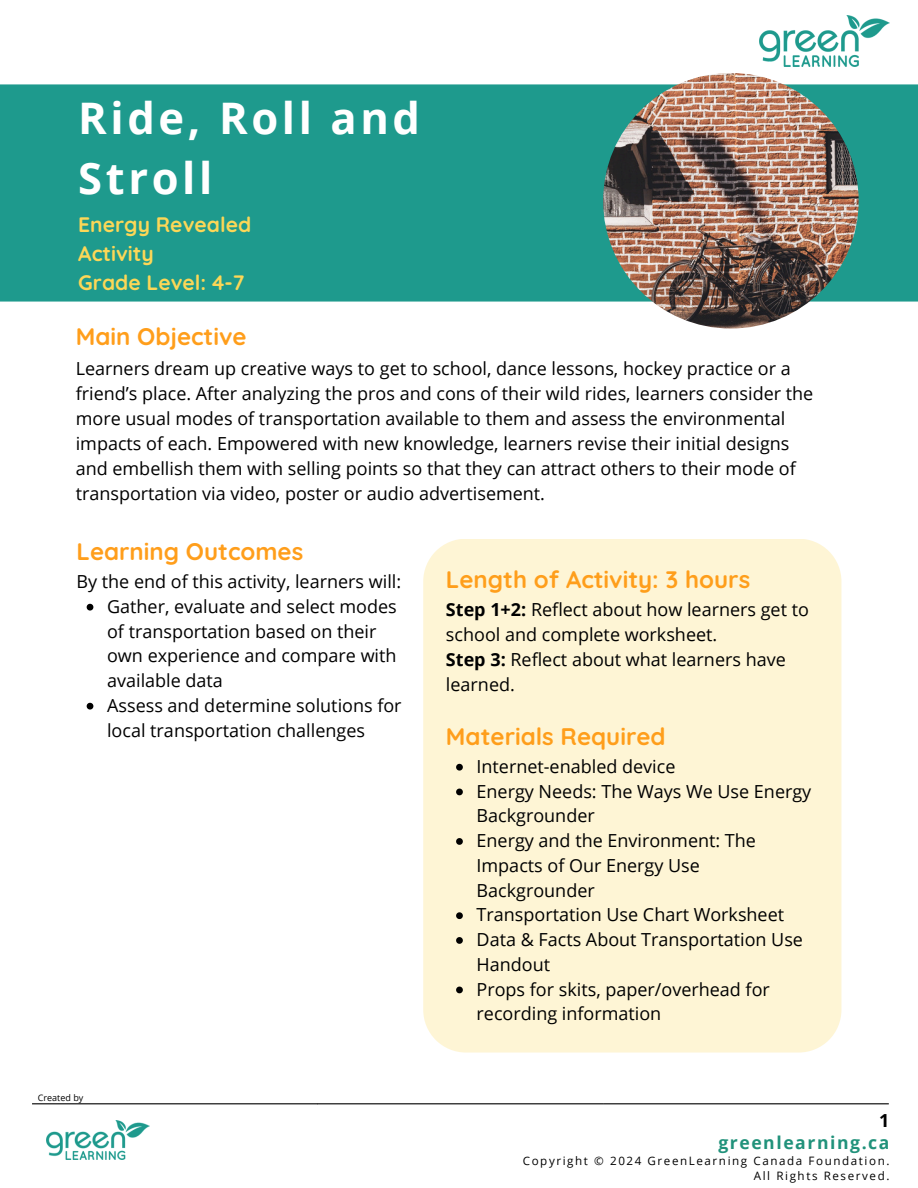
<style>
.page{position:relative;width:918px;height:1188px;background:#fff}
.page>*{position:absolute;margin:0;border:0;box-sizing:border-box;transform-origin:0 0}
.t1{font:700 43.5px/60.8px "Open Sans";letter-spacing:.085em;color:#fff}
.t2{font:700 24px "Quicksand";color:#ff9e1b}
.t3{font:700 21px/29.2px "Quicksand";color:#fcd757}
.t4{font:18px/24.8px "Open Sans";color:#000}
.t5{font:700 18px "Open Sans";color:#000}
.t6{font:700 17.55px "Open Sans";letter-spacing:.09em;color:#21927b}
.t7{font:11.55px/15.5px "Open Sans";letter-spacing:.14em;color:#000;text-align:right}
.t8{font:9px "Open Sans";color:#000}
.s1{font-weight:700}
</style>
<div class="page">
<img style="left:760px;top:16px;width:129px;height:51px">
<div style="left:0;top:84px;width:918px;height:218px;background:#1e9a8d"></div>
<img style="left:603px;top:73px;width:256px;height:256px;border-radius:50%">
<div style="left:423px;top:539px;width:418px;height:514px;background:#fef5d5"></div>
<svg style="left:456px;top:764px;width:7px;height:7px"></svg>
<svg style="left:456px;top:789px;width:7px;height:6px"></svg>
<svg style="left:456px;top:838px;width:7px;height:7px"></svg>
<svg style="left:456px;top:912px;width:7px;height:7px"></svg>
<svg style="left:456px;top:937px;width:7px;height:7px"></svg>
<svg style="left:456px;top:987px;width:7px;height:6px"></svg>
<hr style="left:32px;top:1103px;width:286px;height:1px;background:#000">
<hr style="left:317px;top:1103px;width:286px;height:1px;background:#000">
<hr style="left:603px;top:1103px;width:286px;height:1px;background:#000">
<img style="left:47px;top:1120px;width:102px;height:40px">
<svg style="left:87px;top:604px;width:6px;height:7px"></svg>
<svg style="left:87px;top:703px;width:6px;height:7px"></svg>
<p class="t1" style="left:78px;top:86px;width:343px">Ride, Roll and<br>Stroll</p>
<p class="t3" style="left:78px;top:209px;width:174px">Energy Revealed<br>Activity<br>Grade Level: 4-7</p>
<p class="t2" style="left:76px;top:321px;width:173px">Main Objective</p>
<p class="t4" style="left:76px;top:356px;width:739px">Learners dream up creative ways to get to school, dance lessons, hockey practice or a friend’s place. After analyzing the pros and cons of their wild rides, learners consider the more usual modes of transportation available to them and assess the environmental impacts of each. Empowered with new knowledge, learners revise their initial designs and embellish them with selling points so that they can attract others to their mode of transportation via video, poster or audio advertisement.</p>
<p class="t2" style="left:77px;top:536px;width:228px">Learning Outcomes</p>
<p class="t4" style="left:77px;top:569px;width:326px">By the end of this activity, learners will:</p>
<p class="t4" style="left:107px;top:593px;width:291px">Gather, evaluate and select modes of transportation based on their own experience and compare with available data</p>
<p class="t4" style="left:107px;top:692px;width:296px">Assess and determine solutions for local transportation challenges</p>
<h1 class="t2" style="left:446px;top:564px;width:306px">Length of Activity: 3 hours</h1>
<h1 class="t4" style="left:446px;top:597px;width:364px"><span class="s1">Step 1+2:</span> Reflect about how learners get to school and complete worksheet.<br><span class="s1">Step 3:</span> Reflect about what learners have learned.</h1>
<h3 class="t2" style="left:446px;top:721px;width:221px">Materials Required</h3>
<h2 class="t4" style="left:477px;top:753px;width:200px">Internet-enabled device</h2>
<h5 class="t4" style="left:477px;top:778px;width:336px">Energy Needs: The Ways We Use Energy<br>Backgrounder</h5>
<h5 class="t4" style="left:477px;top:828px;width:281px">Energy and the Environment: The<br>Impacts of Our Energy Use<br>Backgrounder</h5>
<p class="t4" style="left:477px;top:902px;width:309px">Transportation Use Chart Worksheet</p>
<p class="t4" style="left:477px;top:927px;width:328px">Data &amp; Facts About Transportation Use<br>Handout</p>
<h5 class="t4" style="left:477px;top:976px;width:295px">Props for skits, paper/overhead for recording information</h5>
<p class="t8" style="left:38px;top:1092px;width:47px">Created by</p>
<h6 class="t5" style="left:879px;top:1108px;width:12px">1</h6>
<h4 class="t6" style="left:718px;top:1130px;width:173px">greenlearning.ca</h4>
<p class="t7" style="left:523px;top:1152px;width:368px">Copyright © 2024 GreenLearning Canada Foundation.<br>All Rights Reserved.</p>
</div>
